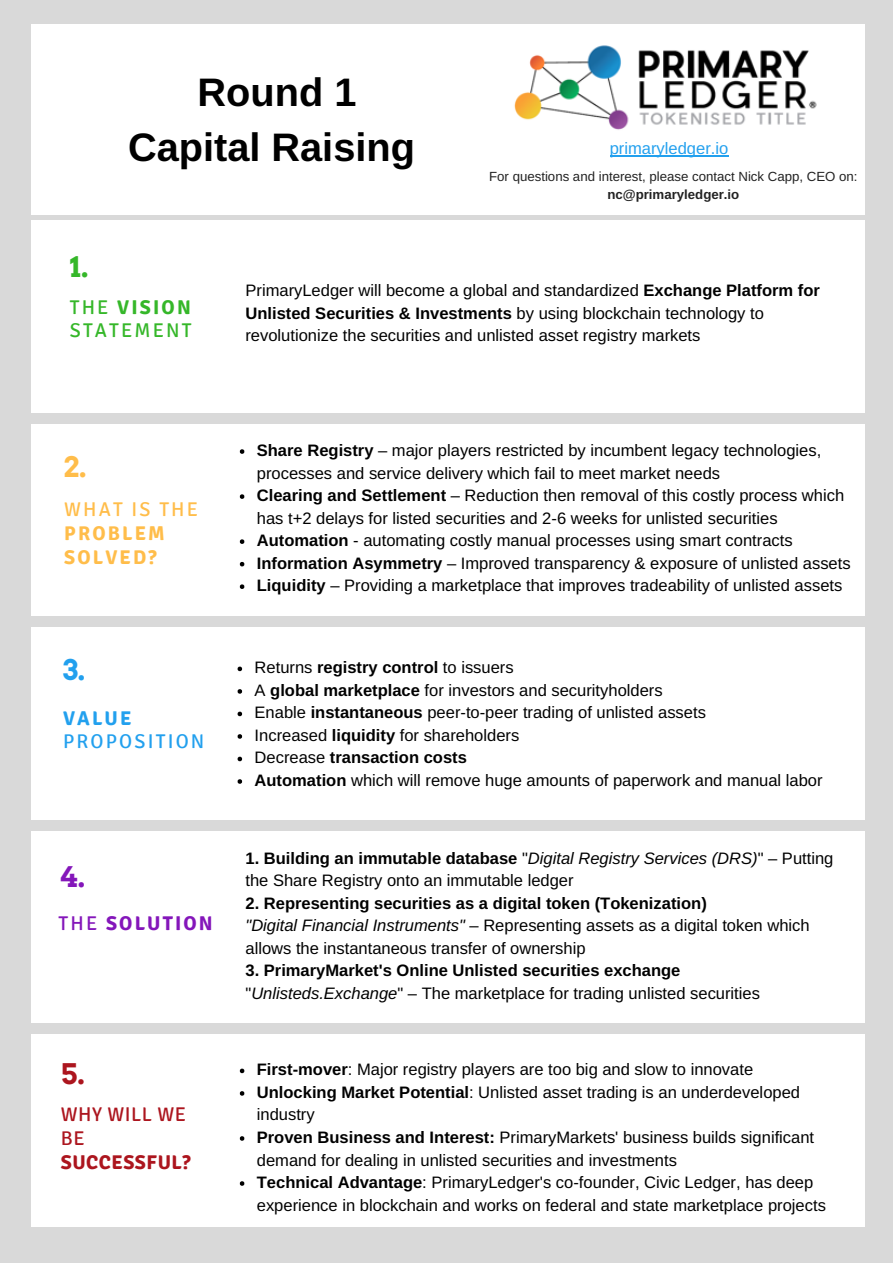
<style>
.page{position:relative;width:893px;height:1263px;background:#d9d9d9}
.page>*{position:absolute;margin:0;border:0;box-sizing:border-box;transform-origin:0 0}
.t1{font:700 39.75px/55.2px "Arimo";color:#000;text-align:center}
.t2{font:700 28.2px "Arvo";color:#35b729}
.t3{font:700 28.2px "Arvo";color:#22a0ee}
.t4{font:700 28.2px "Arvo";color:#8416ba}
.t5{font:700 28.2px "Arvo";color:#ffbd4a}
.t6{font:700 28.2px "Arvo";color:#ac151e}
.t7{font:19.8px/22.5px "Signika";letter-spacing:.11em;color:#35b729}
.t8{font:700 19.8px/23.7px "Signika";letter-spacing:.11em;color:#ffbd4a}
.t9{font:19.8px "Signika";letter-spacing:.11em;color:#22a0ee}
.t10{font:700 19.8px "Signika";letter-spacing:.11em;color:#8416ba}
.t11{font:19.8px/23.7px "Signika";letter-spacing:.025em;color:#ac151e}
.t12{font:700 19.8px "Signika";letter-spacing:.025em;color:#ac151e}
.t13{font:19.8px "Signika";letter-spacing:.11em;color:#ffbd4a}
.t14{font:700 19.8px "Signika";letter-spacing:.11em;color:#22a0ee}
.t15{font:16.5px/22.5px "Arimo";color:#000}
.t16{font:700 16.5px/22.5px "Arimo";color:#000}
.t17{font:16.5px "Arimo";color:#22a0ee}
.t18{font:13.2px "Arimo";color:#222}
.t19{font:700 13.2px "Arimo";color:#222}
.s1{font-weight:700}
.s2{font-weight:400}
.s3{font-style:italic}
.s4{font-weight:400;font-style:italic}
</style>
<div class="page">
<div style="left:32px;top:221px;width:833px;height:192px;background:#fff"></div>
<div style="left:32px;top:424px;width:833px;height:192px;background:#fff"></div>
<div style="left:32px;top:627px;width:833px;height:193px;background:#fff"></div>
<div style="left:32px;top:831px;width:833px;height:191px;background:#fff"></div>
<div style="left:32px;top:1034px;width:833px;height:192px;background:#fff"></div>
<div style="left:32px;top:25px;width:833px;height:190px;background:#fff"></div>
<svg style="left:238px;top:667px;width:4px;height:4px"></svg>
<svg style="left:238px;top:689px;width:4px;height:5px"></svg>
<svg style="left:238px;top:712px;width:4px;height:4px"></svg>
<svg style="left:238px;top:734px;width:4px;height:5px"></svg>
<svg style="left:238px;top:757px;width:4px;height:4px"></svg>
<svg style="left:238px;top:779px;width:4px;height:5px"></svg>
<svg style="left:240px;top:449px;width:4px;height:5px"></svg>
<svg style="left:240px;top:494px;width:4px;height:5px"></svg>
<svg style="left:240px;top:539px;width:4px;height:5px"></svg>
<svg style="left:240px;top:562px;width:4px;height:4px"></svg>
<svg style="left:240px;top:584px;width:4px;height:5px"></svg>
<img style="left:514px;top:45px;width:303px;height:85px">
<svg style="left:240px;top:1069px;width:4px;height:4px"></svg>
<svg style="left:240px;top:1091px;width:4px;height:5px"></svg>
<svg style="left:240px;top:1136px;width:4px;height:5px"></svg>
<svg style="left:240px;top:1181px;width:4px;height:5px"></svg>
<hr style="left:610px;top:155px;width:118px;height:2px;background:#22a0ee">
<h2 class="t2" style="left:70px;top:250px;width:20px">1.</h2>
<h1 class="t1" style="left:128px;top:64px;width:288px">Round 1<br>Capital Raising</h1>
<p class="t17" style="left:610px;top:139px;width:120px">primaryledger.io</p>
<p class="t18" style="left:489px;top:169px;width:370px">For questions and interest, please contact Nick Capp, CEO on:</p>
<p class="t19" style="left:607px;top:187px;width:134px">nc@primaryledger.io</p>
<p class="t7" style="left:70px;top:296px;width:123px">THE <span class="s1">VISION<br></span>STATEMENT</p>
<p class="t15" style="left:245px;top:279px;width:576px">PrimaryLedger will become a global and standardized <span class="s1">Exchange Platform for<br>Unlisted Securities &amp; Investments</span> by using blockchain technology to revolutionize the securities and unlisted asset registry markets</p>
<h2 class="t5" style="left:63px;top:450px;width:25px">2.</h2>
<p class="t13" style="left:64px;top:498px;width:135px">WHAT IS THE</p>
<p class="t8" style="left:64px;top:522px;width:102px">PROBLEM<br>SOLVED?</p>
<h2 class="t3" style="left:63px;top:653px;width:24px">3.</h2>
<p class="t14" style="left:63px;top:706px;width:70px">VALUE</p>
<p class="t9" style="left:63px;top:729px;width:143px">PROPOSITION</p>
<h2 class="t4" style="left:61px;top:860px;width:26px">4.</h2>
<p class="t10" style="left:59px;top:912px;width:156px"><span class="s2">THE</span> SOLUTION</p>
<h2 class="t6" style="left:61px;top:1057px;width:25px">5.</h2>
<p class="t11" style="left:61px;top:1103px;width:127px">WHY WILL WE<br>BE</p>
<p class="t12" style="left:61px;top:1150px;width:131px">SUCCESSFUL?</p>
<p class="t15" style="left:257px;top:439px;width:595px"><span class="s1">Share Registry</span> – major players restricted by incumbent legacy technologies, processes and service delivery which fail to meet market needs<br><span class="s1">Clearing and Settlement</span> – Reduction then removal of this costly process which has t+2 delays for listed securities and 2-6 weeks for unlisted securities <span class="s1">Automation</span> - automating costly manual processes using smart contracts <span class="s1">Information Asymmetry</span> – Improved transparency &amp; exposure of unlisted assets <span class="s1">Liquidity</span> – Providing a marketplace that improves tradeability of unlisted assets</p>
<p class="t15" style="left:255px;top:656px;width:570px">Returns <span class="s1">registry control</span> to issuers<br>A <span class="s1">global marketplace</span> for investors and securityholders<br>Enable <span class="s1">instantaneous</span> peer-to-peer trading of unlisted assets<br>Increased <span class="s1">liquidity</span> for shareholders<br>Decrease <span class="s1">transaction costs<br>Automation</span> which will remove huge amounts of paperwork and manual labor</p>
<p class="t15" style="left:245px;top:847px;width:589px"><span class="s1">1. Building an immutable database</span> "<span class="s3">Digital Registry Services (DRS)</span>" – Putting the Share Registry onto an immutable ledger</p>
<p class="t15" style="left:245px;top:892px;width:566px"><span class="s1">2. Representing securities as a digital token (Tokenization)<br></span><span class="s3">"Digital Financial Instruments"</span> – Representing assets as a digital token which allows the instantaneous transfer of ownership</p>
<p class="t16" style="left:245px;top:959px;width:516px">3. PrimaryMarket's Online Unlisted securities exchange <span class="s2">"</span><span class="s4">Unlisteds.Exchange</span><span class="s2">" – The marketplace for trading unlisted securities</span></p>
<p class="t15" style="left:257px;top:1058px;width:571px"><span class="s1">First-mover</span>: Major registry players are too big and slow to innovate <span class="s1">Unlocking Market Potential</span>: Unlisted asset trading is an underdeveloped industry<br><span class="s1">Proven Business and Interest:</span> PrimaryMarkets' business builds significant demand for dealing in unlisted securities and investments<br><span class="s1">Technical Advantage</span>: PrimaryLedger's co-founder, Civic Ledger, has deep experience in blockchain and works on federal and state marketplace projects</p>
</div>
